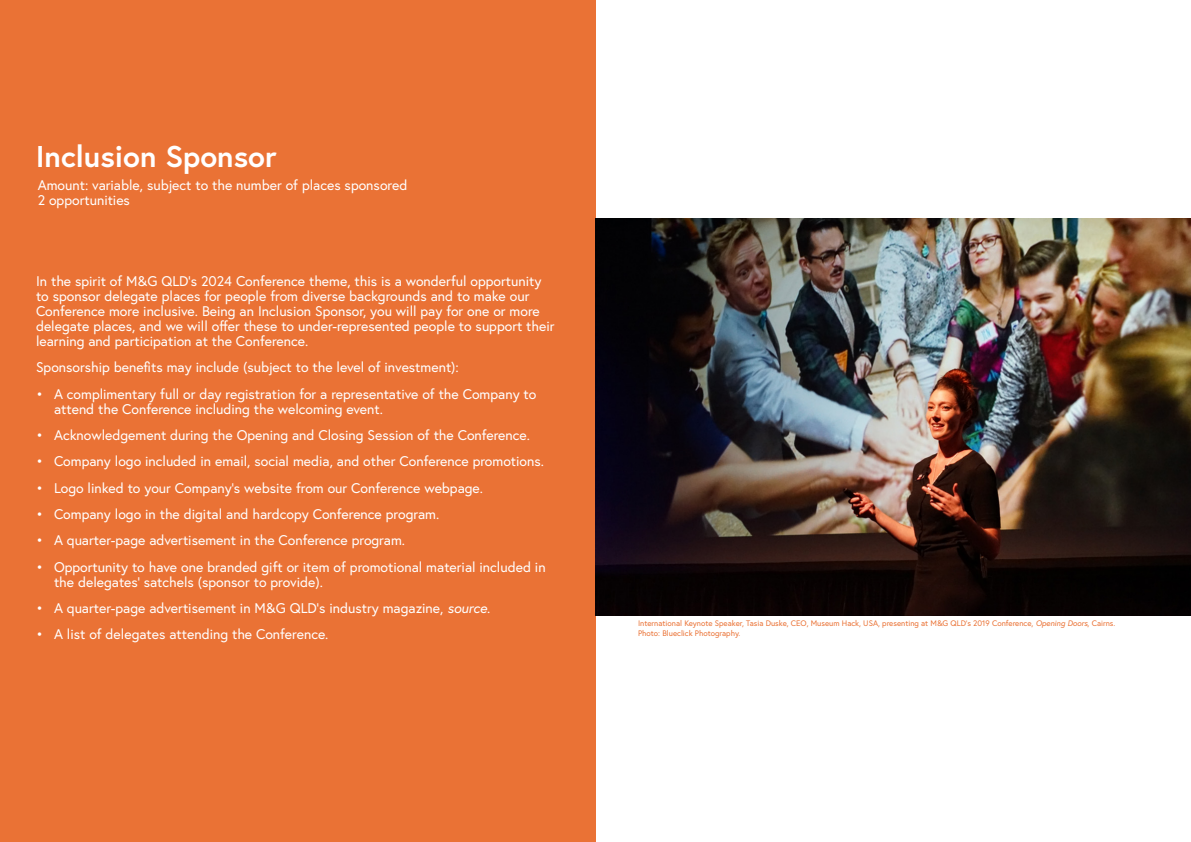
<style>
.page{position:relative;width:1191px;height:842px;background:#fff}
.page>*{position:absolute;margin:0;border:0;box-sizing:border-box;transform-origin:0 0}
.t1{font:700 30px "Europa";color:#fff}
.t2{font:14px/15px "Europa";color:#fff}
.t3{font:8px/10px "Europa";color:#ea7235}
.s1{font-style:italic}
</style>
<div class="page">
<div style="left:0;top:0;width:595px;height:842px;background:#ea7235"></div>
<img style="left:595px;top:218px;width:596px;height:397px">
<h1 class="t1" style="left:36px;top:136px;width:242px">Inclusion Sponsor</h1>
<p class="t2" style="left:38px;top:177px;width:371px">Amount: variable, subject to the number of places sponsored<br>2 opportunities</p>
<p class="t2" style="left:36px;top:273px;width:520px">In the spirit of M&amp;G QLD’s 2024 Conference theme, this is a wonderful opportunity to sponsor delegate places for people from diverse backgrounds and to make our Conference more inclusive. Being an Inclusion Sponsor, you will pay for one or more delegate places, and we will offer these to under-represented people to support their learning and participation at the Conference.</p>
<p class="t2" style="left:36px;top:360px;width:424px">Sponsorship benefits may include (subject to the level of investment):</p>
<p class="t2" style="left:54px;top:386px;width:484px;text-indent:-18px">• A complimentary full or day registration for a representative of the Company to attend the Conference including the welcoming event.</p>
<p class="t2" style="left:36px;top:427px;width:495px">• Acknowledgement during the Opening and Closing Session of the Conference.</p>
<p class="t2" style="left:36px;top:454px;width:509px">• Company logo included in email, social media, and other Conference promotions.</p>
<p class="t2" style="left:36px;top:480px;width:448px">• Logo linked to your Company’s website from our Conference webpage.</p>
<p class="t2" style="left:36px;top:506px;width:405px">• Company logo in the digital and hardcopy Conference program.</p>
<p class="t2" style="left:36px;top:533px;width:371px">• A quarter-page advertisement in the Conference program.</p>
<p class="t2" style="left:54px;top:559px;width:493px;text-indent:-18px">• Opportunity to have one branded gift or item of promotional material included in the delegates’ satchels (sponsor to provide).</p>
<p class="t2" style="left:36px;top:600px;width:456px">• A quarter-page advertisement in M&amp;G QLD’s industry magazine, <span class="s1">source</span>.</p>
<p class="t2" style="left:36px;top:627px;width:294px">• A list of delegates attending the Conference.</p>
<p class="t3" style="left:638px;top:618px;width:479px">International Keynote Speaker, Tasia Duske, CEO, Museum Hack, USA, presenting at M&amp;G QLD’s 2019 Conference, <span class="s1">Opening Doors</span>, Cairns.<br>Photo: Blueclick Photography.</p>
</div>
